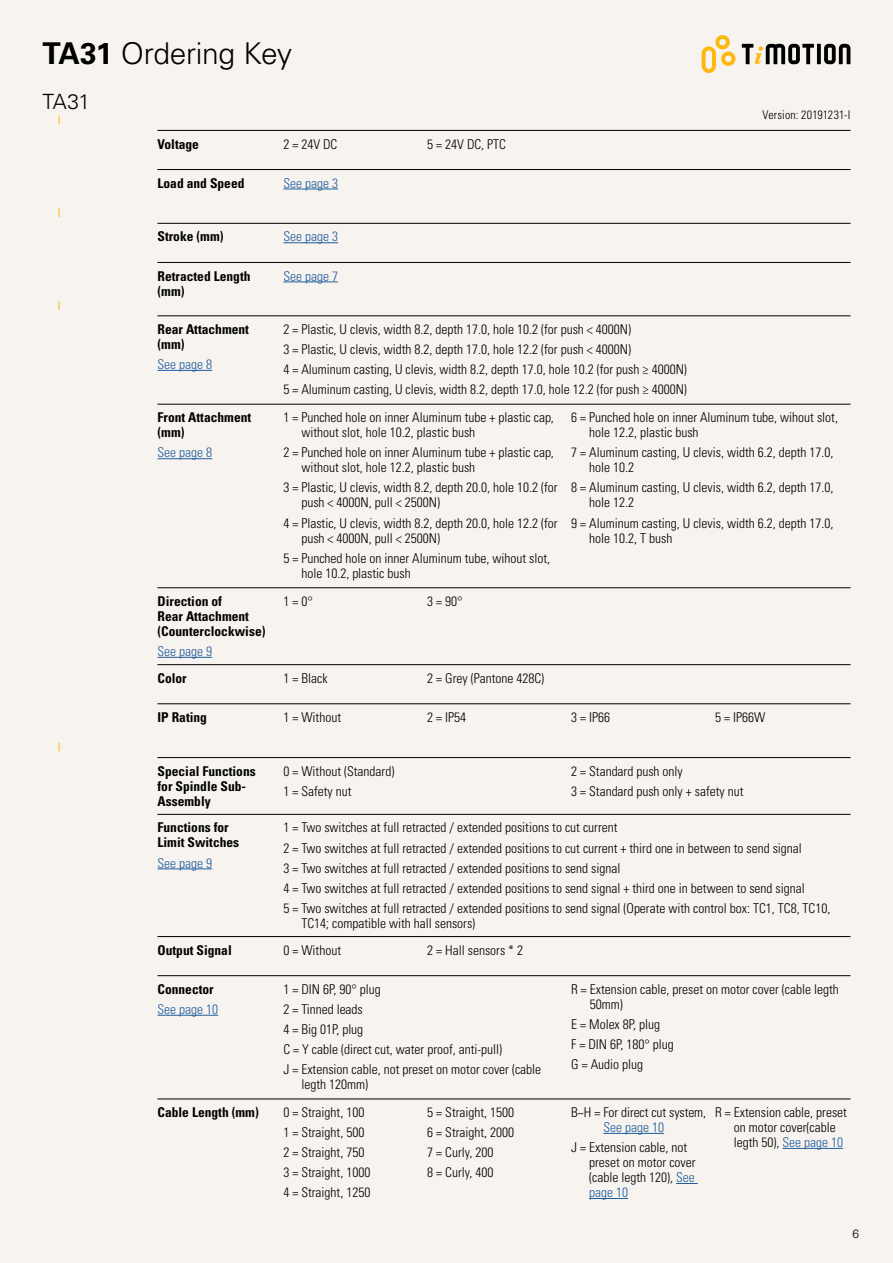
<style>
.page{position:relative;width:893px;height:1263px;background:#f7f3ef}
.page>*{position:absolute;margin:0;border:0;box-sizing:border-box;transform-origin:0 0}
.t1{font:300 30px "Univers LT Std";letter-spacing:-.015em;color:#000}
.t2{font:300 21px "Univers LT Std";color:#000}
.t3{font:300 condensed 13.5px/20.1px "Univers LT Std";color:#000}
.t4{font:700 condensed 13.5px/15px "Univers LT Std";color:#000}
.t5{font:300 condensed 13.5px "Univers LT Std";color:#205d9e}
.t6{font:300 condensed 12px "Univers LT Std";letter-spacing:.01em;color:#000}
.t7{font:300 12px "Univers LT Std";color:#000}
.s1{font-weight:700}
.s2{color:#205d9e}
</style>
<div class="page">
<svg style="left:702px;top:35px;width:33px;height:38px"></svg>
<svg style="left:817px;top:44px;width:4px;height:20px"></svg>
<svg style="left:824px;top:44px;width:26px;height:20px"></svg>
<svg style="left:742px;top:44px;width:72px;height:20px"></svg>
<hr style="left:158px;top:169px;width:692px;height:1px;background:#000">
<hr style="left:158px;top:1015px;width:60px;height:1px;background:#205d9e">
<hr style="left:158px;top:657px;width:54px;height:1px;background:#205d9e">
<hr style="left:158px;top:130px;width:692px;height:1px;background:#000">
<hr style="left:158px;top:1099px;width:692px;height:1px;background:#000">
<hr style="left:158px;top:936px;width:692px;height:1px;background:#000">
<hr style="left:158px;top:703px;width:692px;height:1px;background:#000">
<hr style="left:158px;top:757px;width:692px;height:1px;background:#000">
<hr style="left:158px;top:975px;width:692px;height:1px;background:#000">
<hr style="left:158px;top:664px;width:692px;height:1px;background:#000">
<hr style="left:158px;top:587px;width:692px;height:1px;background:#000">
<hr style="left:603px;top:1133px;width:61px;height:1px;background:#205d9e">
<svg style="left:676px;top:1183px;width:22px;height:1px"></svg>
<hr style="left:589px;top:1198px;width:39px;height:1px;background:#205d9e">
<hr style="left:782px;top:1148px;width:61px;height:1px;background:#205d9e">
<hr style="left:158px;top:223px;width:692px;height:1px;background:#000">
<hr style="left:158px;top:868px;width:54px;height:1px;background:#205d9e">
<hr style="left:158px;top:262px;width:692px;height:1px;background:#000">
<hr style="left:158px;top:814px;width:692px;height:1px;background:#000">
<hr style="left:283px;top:189px;width:55px;height:1px;background:#205d9e">
<hr style="left:283px;top:242px;width:55px;height:1px;background:#205d9e">
<hr style="left:283px;top:282px;width:55px;height:1px;background:#205d9e">
<hr style="left:158px;top:370px;width:54px;height:1px;background:#205d9e">
<hr style="left:158px;top:458px;width:54px;height:1px;background:#205d9e">
<hr style="left:158px;top:316px;width:692px;height:1px;background:#000">
<hr style="left:158px;top:404px;width:692px;height:1px;background:#000">
<h1 class="t1" style="left:43px;top:36px;width:251px"><span class="s1">TA31</span> Ordering Key</h1>
<h2 class="t2" style="left:43px;top:89px;width:49px">TA31</h2>
<p class="t4" style="left:158px;top:136px;width:43px">Voltage</p>
<p class="t3" style="left:283px;top:134px;width:55px">2 = 24V DC</p>
<p class="t3" style="left:427px;top:134px;width:80px">5 = 24V DC, PTC</p>
<p class="t4" style="left:158px;top:175px;width:88px">Load and Speed</p>
<p class="t5" style="left:283px;top:175px;width:56px">See page 3</p>
<p class="t4" style="left:158px;top:229px;width:68px">Stroke (mm)</p>
<p class="t4" style="left:158px;top:268px;width:95px">Retracted Length (mm)</p>
<p class="t5" style="left:283px;top:229px;width:56px">See page 3</p>
<p class="t5" style="left:283px;top:268px;width:56px">See page 7</p>
<p class="t4" style="left:158px;top:322px;width:93px">Rear Attachment (mm)</p>
<p class="t5" style="left:158px;top:356px;width:56px">See page 8</p>
<p class="t3" style="left:283px;top:319px;width:405px">2 = Plastic, U clevis, width 8.2, depth 17.0, hole 10.2 (for push &lt; 4000N)<br>3 = Plastic, U clevis, width 8.2, depth 17.0, hole 12.2 (for push &lt; 4000N)<br>4 = Aluminum casting, U clevis, width 8.2, depth 17.0, hole 10.2 (for push ≥ 4000N)<br>5 = Aluminum casting, U clevis, width 8.2, depth 17.0, hole 12.2 (for push ≥ 4000N)</p>
<p class="t6" style="left:762px;top:108px;width:89px">Version: 20191231-I</p>
<p class="t4" style="left:158px;top:410px;width:95px">Front Attachment (mm)</p>
<p class="t5" style="left:158px;top:444px;width:56px">See page 8</p>
<p class="t3" style="left:301px;top:410px;width:254px;line-height:15px;text-indent:-18px">1 = Punched hole on inner Aluminum tube + plastic cap, without slot, hole 10.2, plastic bush</p>
<p class="t3" style="left:301px;top:445px;width:254px;line-height:15px;text-indent:-18px">2 = Punched hole on inner Aluminum tube + plastic cap, without slot, hole 12.2, plastic bush</p>
<p class="t3" style="left:301px;top:480px;width:258px;line-height:15px;text-indent:-18px">3 = Plastic, U clevis, width 8.2, depth 20.0, hole 10.2 (for push &lt; 4000N, pull &lt; 2500N)</p>
<p class="t3" style="left:301px;top:515px;width:258px;line-height:15px;text-indent:-18px">4 = Plastic, U clevis, width 8.2, depth 20.0, hole 12.2 (for push &lt; 4000N, pull &lt; 2500N)</p>
<p class="t3" style="left:301px;top:550px;width:250px;line-height:15px;text-indent:-18px">5 = Punched hole on inner Aluminum tube, wihout slot, hole 10.2, plastic bush</p>
<p class="t3" style="left:589px;top:410px;width:250px;line-height:15px;text-indent:-18px">6 = Punched hole on inner Aluminum tube, wihout slot, hole 12.2, plastic bush</p>
<p class="t3" style="left:589px;top:445px;width:246px;line-height:15px;text-indent:-18px">7 = Aluminum casting, U clevis, width 6.2, depth 17.0, hole 10.2</p>
<p class="t3" style="left:589px;top:480px;width:246px;line-height:15px;text-indent:-18px">8 = Aluminum casting, U clevis, width 6.2, depth 17.0, hole 12.2</p>
<p class="t3" style="left:589px;top:515px;width:246px;line-height:15px;text-indent:-18px">9 = Aluminum casting, U clevis, width 6.2, depth 17.0, hole 10.2, T bush</p>
<p class="t4" style="left:158px;top:593px;width:110px">Direction of<br>Rear Attachment (Counterclockwise)</p>
<p class="t5" style="left:158px;top:643px;width:56px">See page 9</p>
<p class="t3" style="left:283px;top:591px;width:31px">1 = 0°</p>
<p class="t3" style="left:427px;top:591px;width:37px">3 = 90°</p>
<p class="t4" style="left:158px;top:670px;width:31px">Color</p>
<p class="t3" style="left:283px;top:668px;width:46px">1 = Black</p>
<p class="t3" style="left:427px;top:668px;width:118px">2 = Grey (Pantone 428C)</p>
<p class="t4" style="left:158px;top:709px;width:51px">IP Rating</p>
<p class="t3" style="left:283px;top:707px;width:59px">1 = Without</p>
<p class="t3" style="left:427px;top:707px;width:40px">2 = IP54</p>
<p class="t3" style="left:571px;top:707px;width:40px">3 = IP66</p>
<p class="t3" style="left:715px;top:707px;width:52px">5 = IP66W</p>
<p class="t4" style="left:158px;top:763px;width:100px">Special Functions for Spindle Sub-<br>Assembly</p>
<p class="t3" style="left:283px;top:761px;width:112px">0 = Without (Standard)<br>1 = Safety nut</p>
<p class="t3" style="left:571px;top:761px;width:174px">2 = Standard push only<br>3 = Standard push only + safety nut</p>
<p class="t4" style="left:158px;top:820px;width:83px">Functions for<br>Limit Switches</p>
<p class="t5" style="left:158px;top:855px;width:56px">See page 9</p>
<p class="t3" style="left:283px;top:818px;width:548px">1 = Two switches at full retracted / extended positions to cut current<br>2 = Two switches at full retracted / extended positions to cut current + third one in between to send signal<br>3 = Two switches at full retracted / extended positions to send signal<br>4 = Two switches at full retracted / extended positions to send signal + third one in between to send signal<br>5 = Two switches at full retracted / extended positions to send signal (Operate with control box: TC1, TC8, TC10,</p>
<p class="t3" style="left:301px;top:913px;width:175px">TC14; compatible with hall sensors)</p>
<p class="t4" style="left:158px;top:942px;width:76px">Output Signal</p>
<p class="t3" style="left:283px;top:940px;width:59px">0 = Without</p>
<p class="t3" style="left:427px;top:940px;width:97px">2 = Hall sensors * 2</p>
<p class="t4" style="left:158px;top:981px;width:58px">Connector</p>
<p class="t5" style="left:158px;top:1001px;width:62px">See page 10</p>
<p class="t3" style="left:283px;top:979px;width:259px">1 = DIN 6P, 90° plug<br>2 = Tinned leads<br>4 = Big 01P, plug<br>C = Y cable (direct cut, water proof, anti-pull)<br>J = Extension cable, not preset on motor cover (cable</p>
<p class="t3" style="left:301px;top:1074px;width:68px">legth 120mm)</p>
<p class="t3" style="left:590px;top:981px;width:250px;line-height:15px;text-indent:-19px">R = Extension cable, preset on motor cover (cable legth<br>50mm)</p>
<p class="t3" style="left:571px;top:1014px;width:104px">E = Molex 8P, plug<br>F = DIN 6P, 180° plug<br>G = Audio plug</p>
<p class="t4" style="left:158px;top:1105px;width:103px">Cable Length (mm)</p>
<p class="t3" style="left:283px;top:1102px;width:88px">0 = Straight, 100<br>1 = Straight, 500<br>2 = Straight, 750<br>3 = Straight, 1000<br>4 = Straight, 1250</p>
<p class="t3" style="left:427px;top:1102px;width:88px">5 = Straight, 1500<br>6 = Straight, 2000<br>7 = Curly, 200<br>8 = Curly, 400</p>
<p class="t3" style="left:571px;top:1102px;width:137px">B~H = For direct cut system,</p>
<p class="t5" style="left:603px;top:1119px;width:62px">See page 10</p>
<p class="t3" style="left:589px;top:1140px;width:108px;line-height:15px;text-indent:-18px">J = Extension cable, not preset on motor cover (cable legth 120), <span class="s2">See page 10</span></p>
<p class="t3" style="left:734px;top:1105px;width:115px;line-height:15px;text-indent:-19px">R = Extension cable, preset on motor cover(cable legth 50), <span class="s2">See page 10</span></p>
<p class="t7" style="left:852px;top:1226px;width:8px">6</p>
</div>
